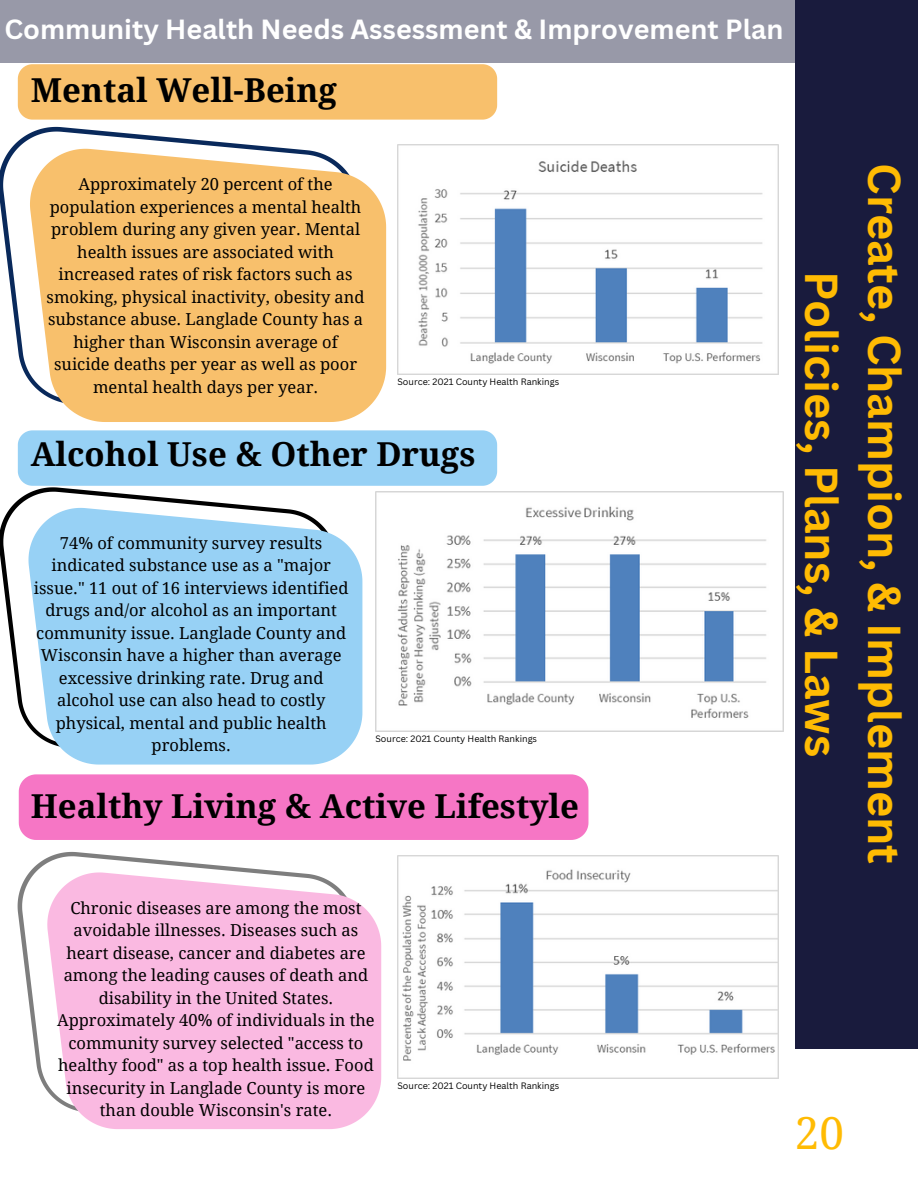
<style>
.page{position:relative;width:918px;height:1188px;background:#fff}
.page>*{position:absolute;margin:0;border:0;box-sizing:border-box;transform-origin:0 0}
.t1{font:700 45px/63px "Canva Sans";color:#ffbb03;text-align:center}
.t2{font:43.95px "Droid Serif";color:#ffbb03}
.t3{font:700 33px "Droid Serif";color:#000}
.t4{font:700 27px "Canva Sans";color:#fff}
.t5{font:16.5px/22.5px "Droid Serif";color:#000;text-align:center}
.t6{font:9px "Canva Sans";color:#000}
</style>
<div class="page">
<div style="left:795px;top:0;width:123px;height:1049px;background:#191b3d"></div>
<div style="left:0;top:0;width:795px;height:62px;background:#9899a8"></div>
<div style="left:18px;top:64px;width:479px;height:55px;background:#f8c06c"></div>
<svg style="left:0;top:127px;width:293px;height:255px"></svg>
<svg style="left:30px;top:149px;width:356px;height:273px;background:#f7c479"></svg>
<img style="left:398px;top:145px;width:381px;height:229px">
<div style="left:18px;top:430px;width:479px;height:56px;background:#97d1f5"></div>
<svg style="left:0;top:487px;width:274px;height:240px"></svg>
<svg style="left:29px;top:508px;width:333px;height:257px;background:#9fd3f4"></svg>
<img style="left:375px;top:492px;width:409px;height:239px">
<div style="left:19px;top:774px;width:569px;height:66px;background:#f676c5"></div>
<svg style="left:18px;top:852px;width:269px;height:239px"></svg>
<svg style="left:47px;top:872px;width:334px;height:257px;background:#f9bfe3"></svg>
<img style="left:398px;top:856px;width:381px;height:223px">
<h3 class="t4" style="left:4px;top:10px;width:781px">Community Health Needs Assessment &amp; Improvement Plan</h3>
<h3 class="t3" style="left:31px;top:72px;width:308px">Mental Well-Being</h3>
<p class="t5" style="left:47px;top:173px;width:320px">Approximately 20 percent of the population experiences a mental health problem during any given year. Mental health issues are associated with increased rates of risk factors such as smoking, physical inactivity, obesity and substance abuse. Langlade County has a higher than Wisconsin average of suicide deaths per year as well as poor mental health days per year.</p>
<p class="t6" style="left:398px;top:375px;width:163px">Source: 2021 County Health Rankings</p>
<h3 class="t3" style="left:31px;top:436px;width:446px">Alcohol Use &amp; Other Drugs</h3>
<p class="t5" style="left:34px;top:532px;width:316px">74% of community survey results indicated substance use as a "major issue." 11 out of 16 interviews identified drugs and/or alcohol as an important community issue. Langlade County and Wisconsin have a higher than average excessive drinking rate. Drug and alcohol use can also head to costly physical, mental and public health problems.</p>
<p class="t6" style="left:375px;top:732px;width:163px">Source: 2021 County Health Rankings</p>
<h3 class="t3" style="left:31px;top:787px;width:550px">Healthy Living &amp; Active Lifestyle</h3>
<p class="t5" style="left:57px;top:897px;width:319px">Chronic diseases are among the most avoidable illnesses. Diseases such as heart disease, cancer and diabetes are among the leading causes of death and disability in the United States.<br>Approximately 40% of individuals in the community survey selected "access to healthy food" as a top health issue. Food insecurity in Langlade County is more than double Wisconsin's rate.</p>
<p class="t6" style="left:398px;top:1079px;width:163px">Source: 2021 County Health Rankings</p>
<h1 class="t1" style="left:917px;top:163px;width:703px;rotate:90deg">Create, Champion, &amp; Implement<br>Policies, Plans, &amp; Laws</h1>
<h2 class="t2" style="left:795px;top:1108px;width:51px">20</h2>
</div>
